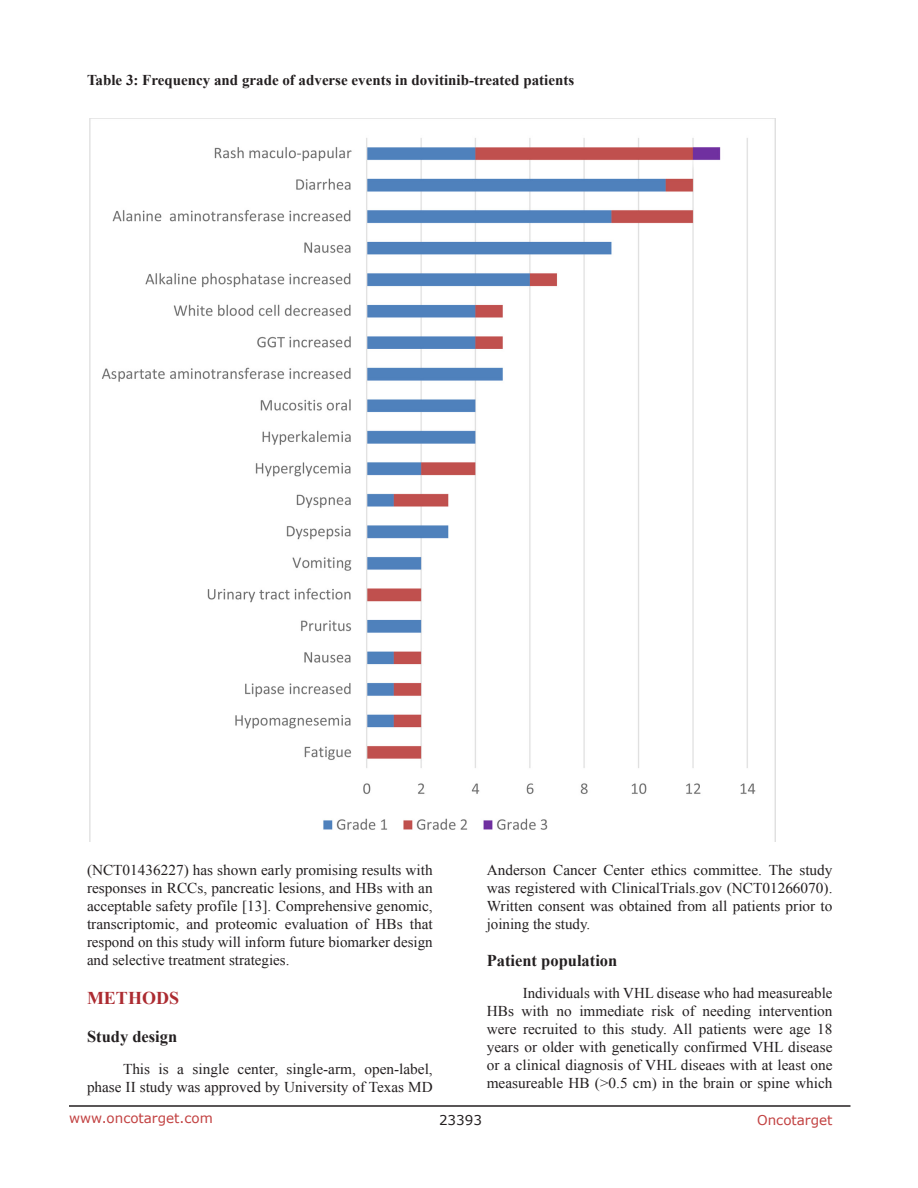
<style>
.page{position:relative;width:918px;height:1188px;background:#fff}
.page>*{position:absolute;margin:0;border:0;box-sizing:border-box;transform-origin:0 0}
.Heading{font:700 18px "Times New Roman";color:#ac2b31}
.SubHeading{font:700 16.5px "Times New Roman";color:#231f20}
.SubHeading_copy{font:700 16.5px "Times New Roman";color:#231f20}
.BodyText{font:15px/18px "Times New Roman";color:#231f20;text-align:justify}
.TableHeading{font:700 15px "Times New Roman";color:#231f20}
.t1{font:13.5px "Verdana";color:#c24141}
.t2{font:13.5px "Verdana";color:#231f20}
</style>
<div class="page">
<hr style="left:69px;top:1105px;width:781px;height:2px;background:#231f20">
<img style="left:90px;top:118px;width:686px;height:724px">
<p class="TableHeading" style="left:87px;top:70px;width:489px">Table 3: Frequency and grade of adverse events in dovitinib-treated patients</p>
<p class="BodyText" style="left:87px;top:860px;width:347px">(NCT01436227) has shown early promising results with responses in RCCs, pancreatic lesions, and HBs with an acceptable safety profile [13]. Comprehensive genomic, transcriptomic, and proteomic evaluation of HBs that respond on this study will inform future biomarker design and selective treatment strategies.</p>
<p class="Heading" style="left:87px;top:986px;width:94px">METHODS</p>
<p class="SubHeading_copy" style="left:87px;top:1025px;width:92px">Study design</p>
<p class="BodyText" style="left:87px;top:1059px;width:347px;text-align:right">This is a single center, single-arm, open-label, phase II study was approved by University of Texas MD</p>
<p class="BodyText" style="left:487px;top:860px;width:347px">Anderson Cancer Center ethics committee. The study was registered with ClinicalTrials.gov (NCT01266070).<br>Written consent was obtained from all patients prior to joining the study.</p>
<p class="SubHeading" style="left:487px;top:950px;width:132px">Patient population</p>
<p class="BodyText" style="left:487px;top:984px;width:347px;text-indent:36px">Individuals with VHL disease who had measureable HBs with no immediate risk of needing intervention were recruited to this study. All patients were age 18 years or older with genetically confirmed VHL disease or a clinical diagnosis of VHL diseaes with at least one measureable HB (&gt;0.5 cm) in the brain or spine which</p>
<p class="t1" style="left:69px;top:1109px;width:145px">www.oncotarget.com</p>
<p class="t2" style="left:439px;top:1111px;width:44px">23393</p>
<p class="t1" style="left:757px;top:1111px;width:77px">Oncotarget</p>
</div>
